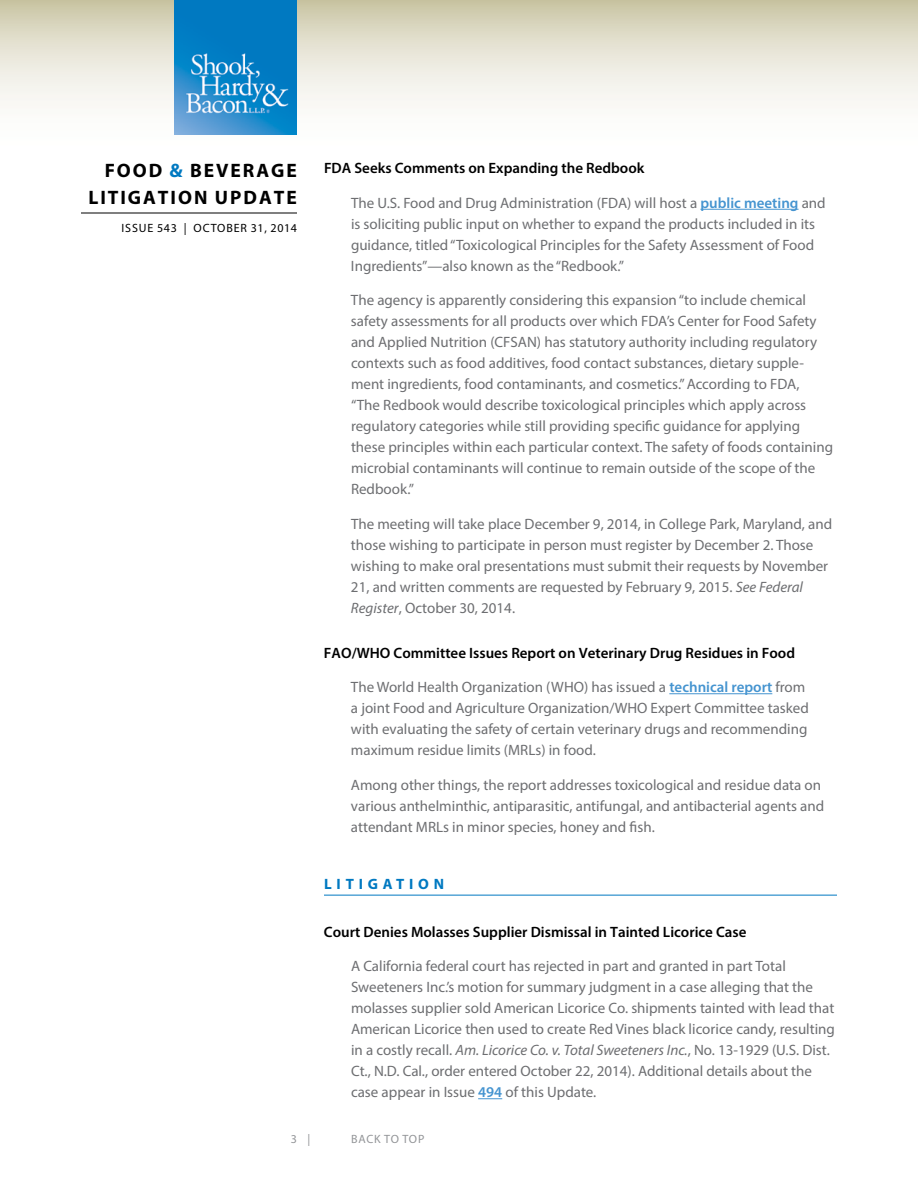
<style>
.page{position:relative;width:918px;height:1188px;background:#fff}
.page>*{position:absolute;margin:0;border:0;box-sizing:border-box;transform-origin:0 0}
.t1{font:700 19.5px/27px "Myriad Pro";letter-spacing:.1em;color:#000}
.t2{font:15px/21px "Myriad Pro";color:#6d6e71}
.t3{font:600 15px "Myriad Pro";color:#000}
.t4{font:700 15px "Myriad Pro";letter-spacing:.32em;color:#0079c1}
.t5{font:12px "Myriad Pro";letter-spacing:.07em;color:#000}
.t6{font:12px "Myriad Pro";letter-spacing:.07em;color:#939598}
.s1{color:#0079c1}
.s2{font-weight:600;color:#4594d0}
.s3{font-style:italic}
</style>
<div class="page">
<svg style="left:0;top:0;width:918px;height:135px"></svg>
<hr style="left:81px;top:213px;width:216px;height:1px;background:#000">
<img style="left:175px;top:0;width:122px;height:135px">
<hr style="left:700px;top:209px;width:99px;height:1px;background:#4594d0">
<hr style="left:669px;top:693px;width:103px;height:1px;background:#4594d0">
<hr style="left:324px;top:895px;width:513px;height:1px;background:#0079c1">
<svg style="left:478px;top:1098px;width:24px;height:1px"></svg>
<h1 class="t1" style="left:88px;top:156px;width:210px;text-indent:16px">FOOD <span class="s1">&amp;</span> BEVERAGE<br>LITIGATION UPDATE</h1>
<p class="t5" style="left:122px;top:221px;width:177px">Issue 543 | OCTOBER 31, 2014</p>
<p class="t3" style="left:324px;top:159px;width:322px">FDA Seeks Comments on Expanding the Redbook</p>
<p class="t2" style="left:351px;top:192px;width:476px">The U.S. Food and Drug Administration (FDA) will host a <span class="s2">public meeting</span> and is soliciting public input on whether to expand the products included in its guidance, titled “Toxicological Principles for the Safety Assessment of Food Ingredients”—also known as the “Redbook.”</p>
<p class="t2" style="left:351px;top:289px;width:484px">The agency is apparently considering this expansion “to include chemical safety assessments for all products over which FDA’s Center for Food Safety and Applied Nutrition (CFSAN) has statutory authority including regulatory contexts such as food additives, food contact substances, dietary supple&shy;ment ingredients, food contaminants, and cosmetics.” According to FDA,<br>“The Redbook would describe toxicological principles which apply across regulatory categories while still providing specific guidance for applying these principles within each particular context. The safety of foods containing microbial contaminants will continue to remain outside of the scope of the Redbook.”</p>
<p class="t2" style="left:351px;top:513px;width:483px">The meeting will take place December 9, 2014, in College Park, Maryland, and those wishing to participate in person must register by December 2. Those wishing to make oral presentations must submit their requests by November 21, and written comments are requested by February 9, 2015. <span class="s3">See Federal Register</span>, October 30, 2014.</p>
<p class="t3" style="left:324px;top:643px;width:473px">FAO/WHO Committee Issues Report on Veterinary Drug Residues in Food</p>
<p class="t2" style="left:351px;top:676px;width:459px">The World Health Organization (WHO) has issued a <span class="s2">technical report</span> from a joint Food and Agriculture Organization/WHO Expert Committee tasked with evaluating the safety of certain veterinary drugs and recommending maximum residue limits (MRLs) in food.</p>
<p class="t2" style="left:351px;top:774px;width:475px">Among other things, the report addresses toxicological and residue data on various anthelminthic, antiparasitic, antifungal, and antibacterial agents and attendant MRLs in minor species, honey and fish.</p>
<p class="t4" style="left:324px;top:874px;width:122px">LITIGATION</p>
<p class="t3" style="left:324px;top:922px;width:424px">Court Denies Molasses Supplier Dismissal in Tainted Licorice Case</p>
<p class="t2" style="left:351px;top:955px;width:486px">A California federal court has rejected in part and granted in part Total Sweeteners Inc.’s motion for summary judgment in a case alleging that the molasses supplier sold American Licorice Co. shipments tainted with lead that American Licorice then used to create Red Vines black licorice candy, resulting in a costly recall. <span class="s3">Am. Licorice Co. v. Total Sweeteners Inc.</span>, No. 13-1929 (U.S. Dist.<br>Ct., N.D. Cal., order entered October 22, 2014). Additional details about the case appear in Issue <span class="s2">494</span> of this Update.</p>
<p class="t6" style="left:291px;top:1132px;width:21px">3 |</p>
<p class="t6" style="left:351px;top:1132px;width:67px">back to top</p>
</div>
